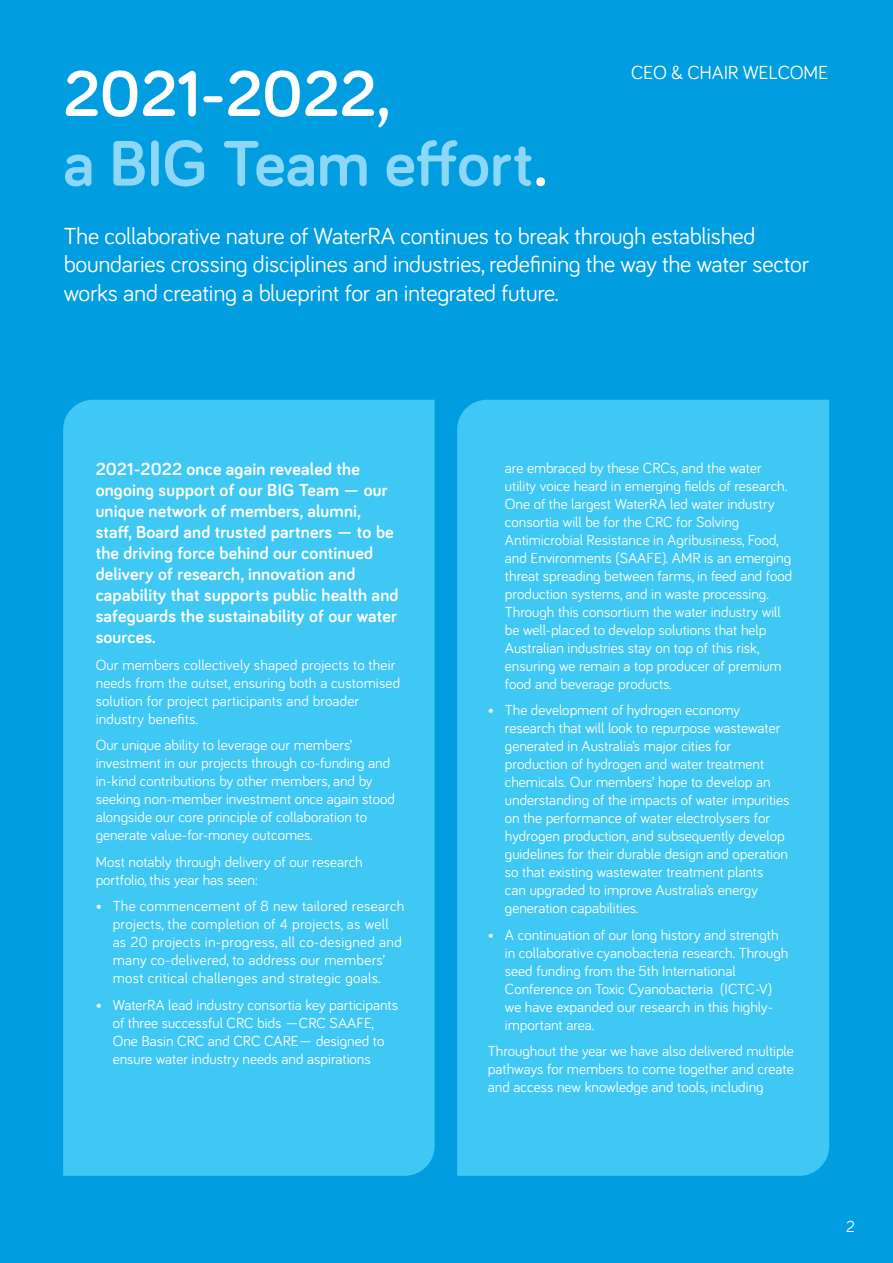
<style>
.page{position:relative;width:893px;height:1263px;background:#009de0}
.page>*{position:absolute;margin:0;border:0;box-sizing:border-box;transform-origin:0 0}
.t1{font:700 66.3px/69.6px "Bariol";color:#8dd7f7}
.t2{font:24px/28.5px "Bariol";letter-spacing:-.01em;color:#fff}
.t3{font:19.5px "Bariol";letter-spacing:-.01em;color:#fff}
.t4{font:700 18px/21px "Bariol";letter-spacing:.01em;color:#fff}
.t5{font:16.5px "Bariol";color:#fff}
.t6{font:15px/18px "Bariol";color:#fff}
.t7{font:15px/18px "Bariol";letter-spacing:.02em;color:#fff}
.s1{color:#fff}
</style>
<div class="page">
<div style="left:63px;top:400px;width:372px;height:776px;background:#3fc8f4"></div>
<div style="left:457px;top:400px;width:372px;height:776px;background:#3fc8f4"></div>
<p class="t1" style="left:63px;top:56px;width:486px"><span class="s1">2021-2022,<br></span>a BIG Team effort<span class="s1">.</span></p>
<p class="t3" style="left:631px;top:59px;width:199px">CEO &amp; CHAIR WELCOME</p>
<p class="t2" style="left:64px;top:220px;width:747px">The collaborative nature of WaterRA continues to break through established boundaries crossing disciplines and industries, redefining the way the water sector works and creating a blueprint for an integrated future.</p>
<p class="t4" style="left:96px;top:458px;width:304px">2021-2022 once again revealed the ongoing support of our BIG Team — our unique network of members, alumni, staff, Board and trusted partners — to be the driving force behind our continued delivery of research, innovation and capability that supports public health and safeguards the sustainability of our water sources.</p>
<p class="t6" style="left:96px;top:655px;width:306px">Our members collectively shaped projects to their needs from the outset, ensuring both a customised solution for project participants and broader industry benefits.</p>
<p class="t6" style="left:96px;top:735px;width:301px">Our unique ability to leverage our members’ investment in our projects through co-funding and in-kind contributions by other members, and by seeking non-member investment once again stood alongside our core principle of collaboration to generate value-for-money outcomes.</p>
<p class="t6" style="left:96px;top:852px;width:268px">Most notably through delivery of our research portfolio, this year has seen:</p>
<p class="t7" style="left:113px;top:896px;width:293px;text-indent:-17px">• The commencement of 8 new tailored research projects, the completion of 4 projects, as well as 20 projects in-progress, all co-designed and many co-delivered, to address our members’ most critical challenges and strategic goals.</p>
<p class="t6" style="left:113px;top:995px;width:287px;text-indent:-17px">• WaterRA lead industry consortia key participants of three successful CRC bids —CRC SAAFE, One Basin CRC and CRC CARE— designed to ensure water industry needs and aspirations</p>
<p class="t6" style="left:505px;top:458px;width:289px">are embraced by these CRCs, and the water utility voice heard in emerging fields of research.<br>One of the largest WaterRA led water industry consortia will be for the CRC for Solving Antimicrobial Resistance in Agribusiness, Food, and Environments (SAAFE). AMR is an emerging threat spreading between farms, in feed and food production systems, and in waste processing.<br>Through this consortium the water industry will be well-placed to develop solutions that help Australian industries stay on top of this risk, ensuring we remain a top producer of premium food and beverage products.</p>
<p class="t6" style="left:505px;top:700px;width:286px;text-indent:-17px">• The development of hydrogen economy research that will look to repurpose wastewater generated in Australia’s major cities for production of hydrogen and water treatment chemicals. Our members’ hope to develop an understanding of the impacts of water impurities on the performance of water electrolysers for hydrogen production, and subsequently develop guidelines for their durable design and operation so that existing wastewater treatment plants<br>can upgraded to improve Australia’s energy generation capabilities.</p>
<p class="t6" style="left:505px;top:925px;width:285px;text-indent:-17px">• A continuation of our long history and strength in collaborative cyanobacteria research. Through seed funding from the 5th International Conference on Toxic Cyanobacteria (ICTC-V) we have expanded our research in this highly&shy;important area.</p>
<p class="t6" style="left:488px;top:1042px;width:307px;text-align:justify">Throughout the year we have also delivered multiple pathways for members to come together and create and access new knowledge and tools, including</p>
<p class="t5" style="left:846px;top:1215px;width:10px">2</p>
</div>
